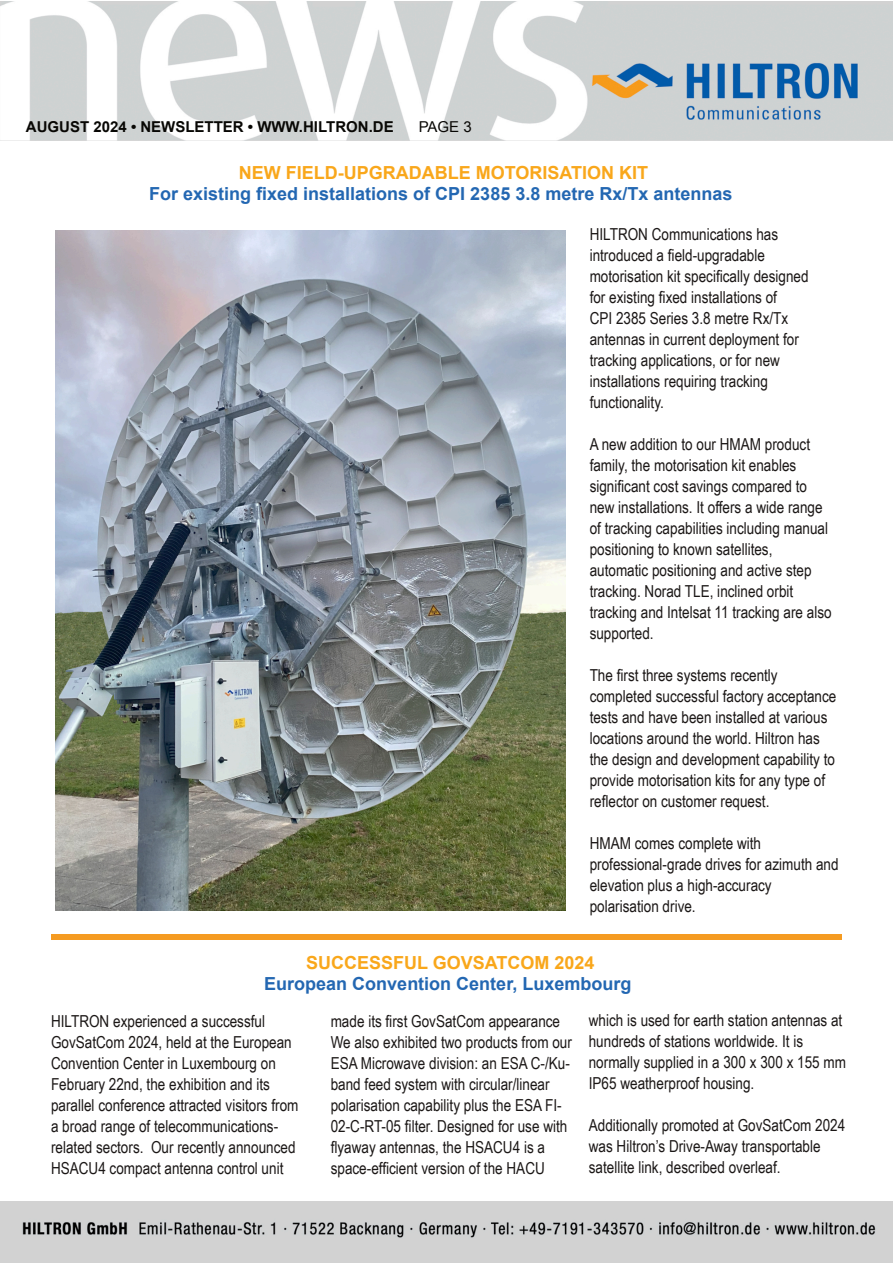
<style>
.page{position:relative;width:893px;height:1263px;background:#fff}
.page>*{position:absolute;margin:0;border:0;box-sizing:border-box;transform-origin:0 0}
.t1{font:700 18px "Arial";color:#2367b2}
.t2{font:700 18px "Arial";color:#f9a71b}
.t3{font:16.5px/21px "Arial Narrow";color:#1b1716}
.t4{font:700 15px "Arial";color:#080704}
.t5{font:15px "Arial";color:#080704}
</style>
<div class="page">
<img style="left:1px;top:1px;width:892px;height:139px">
<hr style="left:51px;top:935px;width:791px;height:4px;background:#f59b21">
<img style="left:0;top:1202px;width:893px;height:61px">
<img style="left:55px;top:230px;width:510px;height:680px">
<p class="t4" style="left:26px;top:121px;width:369px">AUGUS 2024 • NEWSLETTER • WWW.HILTRON.DE</p>
<p class="t4" style="left:51px;top:121px;width:399px">SEPTEMBER 2023 • NEWSLETTER • WWW.HILTRON.DE</p>
<p class="t5" style="left:419px;top:121px;width:110px">PAGE 3 PAGE 3</p>
<p class="t2" style="left:239px;top:166px;width:411px">NEW FIELD-UPGRADABLE MOTORISATION KIT</p>
<p class="t1" style="left:149px;top:187px;width:585px">For existing fixed installations of CPI 2385 3.8 metre Rx/Tx antennas</p>
<p class="t3" style="left:590px;top:225px;width:220px">HILTRON Communications has introduced a field-upgradable motorisation kit specifically designed for existing fixed installations of<br>CPI 2385 Series 3.8 metre Rx/Tx antennas in current deployment for tracking applications, or for new installations requiring tracking functionality.</p>
<p class="t3" style="left:590px;top:435px;width:244px">A new addition to our HMAM product family, the motorisation kit enables significant cost savings compared to new installations. It offers a wide range of tracking capabilities including manual positioning to known satellites, automatic positioning and active step tracking. Norad TLE, inclined orbit tracking and Intelsat 11 tracking are also supported.</p>
<p class="t3" style="left:590px;top:666px;width:248px">The first three systems recently completed successful factory acceptance tests and have been installed at various locations around the world. Hiltron has the design and development capability to provide motorisation kits for any type of reflector on customer request.</p>
<p class="t3" style="left:590px;top:834px;width:250px">HMAM comes complete with professional-grade drives for azimuth and elevation plus a high-accuracy polarisation drive.</p>
<p class="t2" style="left:306px;top:956px;width:290px">SUCCESSFUL GOVSATCOM 2024</p>
<p class="t1" style="left:264px;top:977px;width:369px">European Convention Center, Luxembourg</p>
<p class="t3" style="left:51px;top:1012px;width:249px">HILTRON experienced a successful GovSatCom 2024, held at the European Convention Center in Luxembourg on February 22nd, the exhibition and its parallel conference attracted visitors from a broad range of telecommunications&shy;related sectors. Our recently announced HSACU4 compact antenna control unit</p>
<p class="t3" style="left:331px;top:1012px;width:243px">made its first GovSatCom appearance We also exhibited two products from our ESA Microwave division: an ESA C-/Ku&shy;band feed system with circular/linear polarisation capability plus the ESA FI-02-C-RT-05 filter. Designed for use with flyaway antennas, the HSACU4 is a space-efficient version of the HACU</p>
<p class="t3" style="left:589px;top:1011px;width:259px">which is used for earth station antennas at hundreds of stations worldwide. It is normally supplied in a 300 x 300 x 155 mm IP65 weatherproof housing.</p>
<p class="t3" style="left:589px;top:1116px;width:258px">Additionally promoted at GovSatCom 2024 was Hiltron’s Drive-Away transportable satellite link, described overleaf.</p>
</div>
